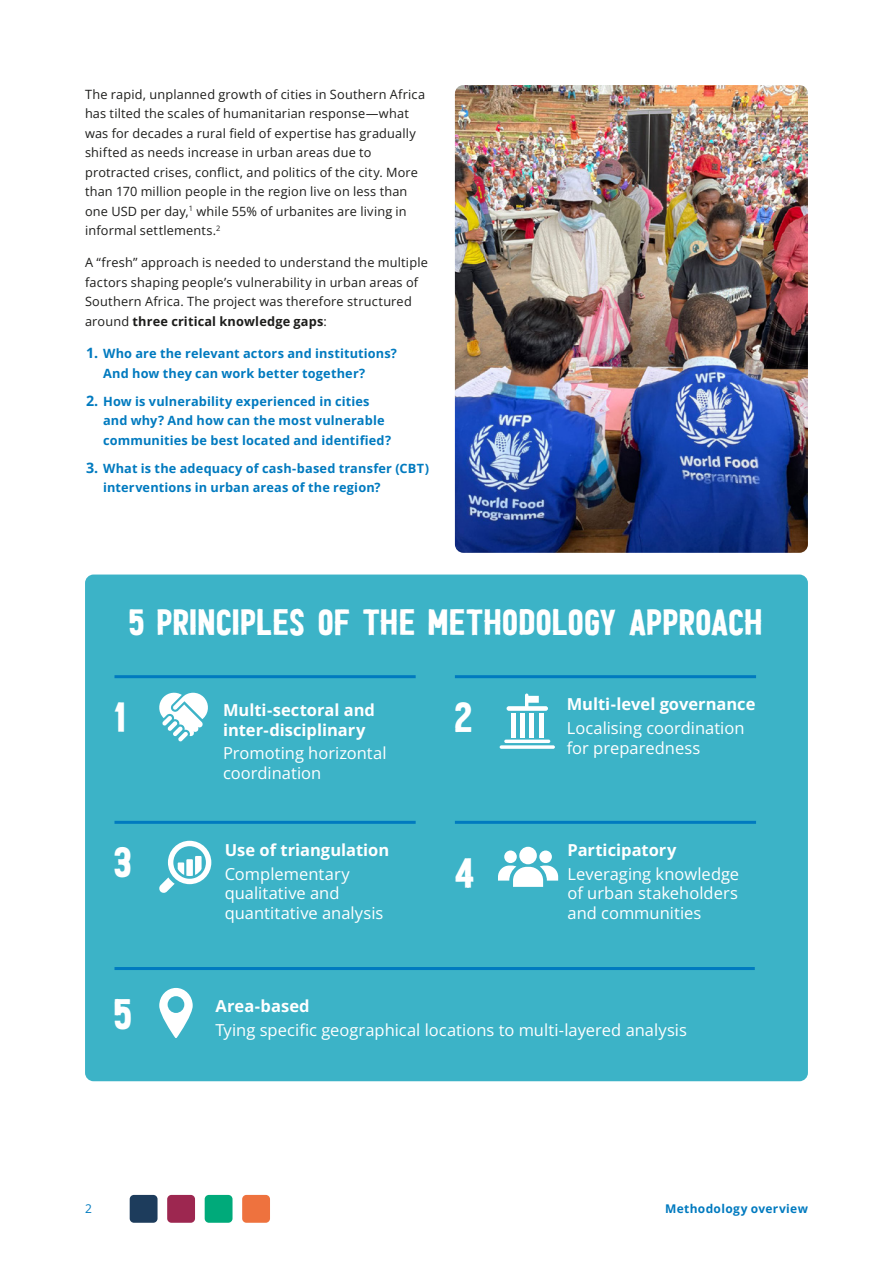
<style>
.page{position:relative;width:893px;height:1263px;background:#fff}
.page>*{position:absolute;margin:0;border:0;box-sizing:border-box;transform-origin:0 0}
.t1{font:42px "HALDEN SOLID";color:#fff}
.t2{font:36px "HALDEN SOLID";letter-spacing:.045em;color:#fff}
.t3{font:16.5px/19.5px "Open Sans";color:#fff}
.t4{font:700 16.5px/19.5px "Open Sans";color:#fff}
.t5{font:12.75px/19.5px "Open Sans";letter-spacing:.015em;color:#1d1d1b}
.t6{font:700 12.75px/19.5px "Open Sans";letter-spacing:.015em;color:#007abf}
.t7{font:700 12px "Open Sans";letter-spacing:.025em;color:#007abf}
.t8{font:12px "Open Sans";color:#007abf}
.s1{font-weight:700}
.s2{font-size:14.25px}
</style>
<div class="page">
<div style="left:242px;top:1195px;width:28px;height:28px;background:#ee723e;border-radius:4px"></div>
<div style="left:167px;top:1195px;width:28px;height:28px;background:#9d2750;border-radius:4px"></div>
<div style="left:205px;top:1195px;width:28px;height:28px;background:#00aa7a;border-radius:4px"></div>
<div style="left:130px;top:1195px;width:28px;height:28px;background:#1d3c5c;border-radius:4px"></div>
<div style="left:85px;top:574px;width:723px;height:507px;background:#3cb3c7;border-radius:9px"></div>
<hr style="left:114px;top:675px;width:302px;height:3px;background:#007abf">
<svg style="left:159px;top:692px;width:49px;height:49px"></svg>
<hr style="left:455px;top:675px;width:301px;height:3px;background:#007abf">
<svg style="left:500px;top:745px;width:55px;height:4px"></svg>
<hr style="left:504px;top:740px;width:46px;height:3px;background:#fff;border-radius:2px">
<div style="left:511px;top:713px;width:5px;height:24px;background:#fff"></div>
<div style="left:520px;top:713px;width:5px;height:24px;background:#fff"></div>
<hr style="left:530px;top:713px;width:4px;height:24px;background:#fff">
<hr style="left:539px;top:713px;width:4px;height:24px;background:#fff">
<svg style="left:507px;top:693px;width:41px;height:18px"></svg>
<hr style="left:455px;top:821px;width:301px;height:3px;background:#007abf">
<svg style="left:498px;top:865px;width:60px;height:22px"></svg>
<div style="left:519px;top:847px;width:18px;height:17px;background:#fff;border-radius:50%"></div>
<div style="left:504px;top:850px;width:13px;height:13px;background:#fff;border-radius:50%"></div>
<div style="left:539px;top:850px;width:13px;height:13px;background:#fff;border-radius:50%"></div>
<hr style="left:114px;top:821px;width:302px;height:3px;background:#007abf">
<svg style="left:159px;top:841px;width:52px;height:52px"></svg>
<hr style="left:114px;top:967px;width:641px;height:3px;background:#007abf">
<svg style="left:159px;top:988px;width:34px;height:50px"></svg>
<img style="left:455px;top:85px;width:353px;height:468px">
<p class="t5" style="left:85px;top:84px;width:342px">The rapid, unplanned growth of cities in Southern Africa has tilted the scales of humanitarian response—what was for decades a rural field of expertise has gradually shifted as needs increase in urban areas due to protracted crises, conflict, and politics of the city. More than 170 million people in the region live on less than one USD per day,<sup>1</sup> while 55% of urbanites are living in informal settlements.<sup>2</sup></p>
<p class="t5" style="left:85px;top:253px;width:344px">A “fresh” approach is needed to understand the multiple factors shaping people’s vulnerability in urban areas of Southern Africa. The project was therefore structured around <span class="s1">three critical knowledge gaps</span>:</p>
<p class="t6" style="left:103px;top:343px;width:295px;text-indent:-17px"><span class="s2">1.</span> Who are the relevant actors and institutions?<br>And how they can work better together?</p>
<p class="t6" style="left:103px;top:391px;width:290px;text-indent:-17px"><span class="s2">2.</span> How is vulnerability experienced in cities and why? And how can the most vulnerable communities be best located and identified?</p>
<p class="t6" style="left:103px;top:458px;width:328px;text-indent:-17px"><span class="s2">3.</span> What is the adequacy of cash-based transfer (CBT) interventions in urban areas of the region?</p>
<h2 class="t2" style="left:129px;top:599px;width:634px">5 PRINCIPLES OF THE METHODOLOGY APPROACH</h2>
<h1 class="t1" style="left:114px;top:689px;width:12px">1</h1>
<p class="t4" style="left:567px;top:694px;width:190px">Multi-level governance</p>
<h1 class="t1" style="left:455px;top:689px;width:19px">2</h1>
<p class="t4" style="left:223px;top:700px;width:153px">Multi-sectoral and inter-disciplinary</p>
<p class="t3" style="left:223px;top:743px;width:165px">Promoting horizontal coordination</p>
<p class="t3" style="left:567px;top:718px;width:179px">Localising coordination for preparedness</p>
<h1 class="t1" style="left:114px;top:835px;width:18px">3</h1>
<h1 class="t1" style="left:114px;top:986px;width:18px">5</h1>
<p class="t4" style="left:225px;top:840px;width:166px">Use of triangulation</p>
<p class="t3" style="left:225px;top:864px;width:160px">Complementary qualitative and quantitative analysis</p>
<p class="t4" style="left:215px;top:996px;width:96px">Area-based</p>
<h1 class="t1" style="left:455px;top:845px;width:20px">4</h1>
<p class="t4" style="left:567px;top:840px;width:110px">Participatory</p>
<p class="t3" style="left:567px;top:864px;width:173px;text-align:justify">Leveraging knowledge of urban stakeholders and communities</p>
<p class="t3" style="left:215px;top:1020px;width:473px">Tying specific geographical locations to multi-layered analysis</p>
<p class="t8" style="left:85px;top:1200px;width:8px">2</p>
<p class="t7" style="left:665px;top:1200px;width:144px">Methodology overview</p>
</div>
